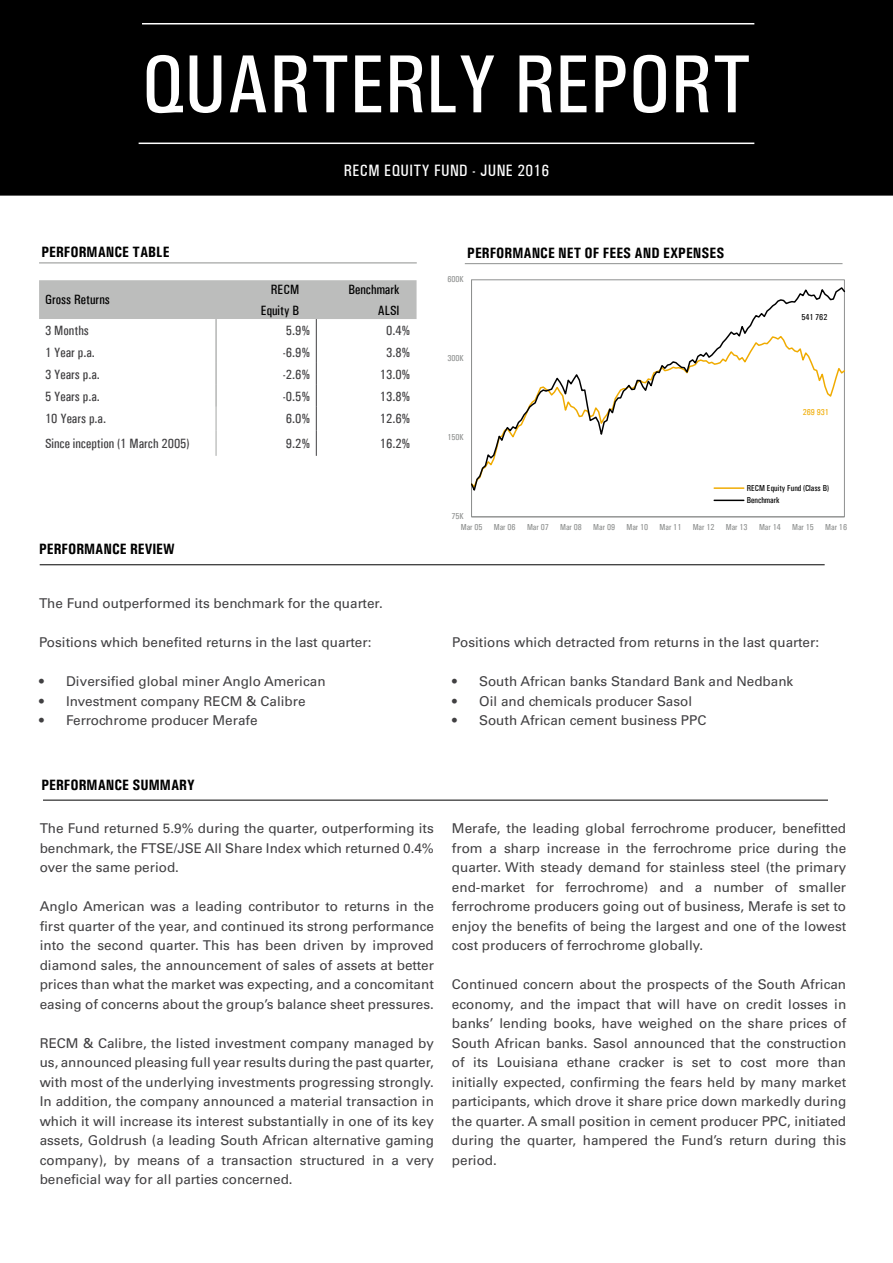
<style>
.page{position:relative;width:893px;height:1263px;background:#fff}
.page>*{position:absolute;margin:0;border:0;box-sizing:border-box;transform-origin:0 0}
.t1{font:500 condensed 82.5px "Univers";color:#fff}
.t2{font:500 condensed 16.5px "Univers";letter-spacing:.025em;color:#fff}
.t3{font:700 condensed 15px "Univers";color:#000}
.t4{font:13.5px/19.5px "Univers LT Std";color:#414042;text-align:justify}
.t5{font:500 condensed 13.5px "Univers";color:#414042}
.t6{font:500 condensed 13.5px/21px "Univers";color:#000;text-align:right}
.t7{font:500 condensed 8.7px "Univers";color:#8e908f}
.t8{font:500 condensed 8.7px/12.1px "Univers";color:#000}
.t9{font:500 condensed 8.7px "Univers";letter-spacing:.005em;color:#f0ab00}
</style>
<div class="page">
<div style="left:0;top:0;width:893px;height:196px;background:#000"></div>
<hr style="left:142px;top:23px;width:612px;height:1px;background:#fff">
<hr style="left:139px;top:143px;width:615px;height:1px;background:#fff">
<hr style="left:39px;top:263px;width:378px;height:1px;background:#8e908f">
<hr style="left:465px;top:263px;width:377px;height:1px;background:#8e908f">
<hr style="left:40px;top:564px;width:785px;height:1px;background:#000">
<hr style="left:43px;top:800px;width:785px;height:1px;background:#000">
<svg style="left:39px;top:280px;width:378px;height:176px"></svg>
<hr style="left:471px;top:280px;width:1px;height:237px;background:#8e908f">
<hr style="left:471px;top:517px;width:373px;height:1px;background:#8e908f">
<svg style="left:471px;top:286px;width:374px;height:208px"></svg>
<div style="left:709px;top:482px;width:125px;height:24px;background:#fff"></div>
<hr style="left:714px;top:487px;width:30px;height:2px;background:#f0ab00">
<hr style="left:714px;top:500px;width:30px;height:1px;background:#000">
<h1 class="t1" style="left:141px;top:36px;width:611px">QUARTERLY REPORT</h1>
<p class="t2" style="left:344px;top:160px;width:207px">RECM EQUITY FUND - JUNE 2016</p>
<p class="t3" style="left:42px;top:243px;width:130px">PERFORMANCE TABLE</p>
<p class="t3" style="left:467px;top:243px;width:259px">PERFORMANCE NET OF FEES AND EXPENSES</p>
<p class="t6" style="left:45px;top:289px;width:66px">Gross Returns</p>
<p class="t6" style="left:261px;top:279px;width:40px">RECM<br>Equity B</p>
<p class="t6" style="left:349px;top:279px;width:53px">Benchmark<br>ALSI</p>
<p class="t5" style="left:45px;top:322px;width:45px">3 Months</p>
<p class="t5" style="left:286px;top:322px;width:26px">5.9%</p>
<p class="t5" style="left:386px;top:322px;width:26px">0.4%</p>
<p class="t5" style="left:45px;top:344px;width:51px">1 Year p.a.</p>
<p class="t5" style="left:283px;top:344px;width:29px">-6.9%</p>
<p class="t5" style="left:386px;top:344px;width:26px">3.8%</p>
<p class="t5" style="left:45px;top:366px;width:56px">3 Years p.a.</p>
<p class="t5" style="left:283px;top:366px;width:29px">-2.6%</p>
<p class="t5" style="left:380px;top:366px;width:32px">13.0%</p>
<p class="t5" style="left:45px;top:388px;width:56px">5 Years p.a.</p>
<p class="t5" style="left:283px;top:388px;width:29px">-0.5%</p>
<p class="t5" style="left:380px;top:388px;width:32px">13.8%</p>
<p class="t5" style="left:45px;top:411px;width:62px">10 Years p.a.</p>
<p class="t5" style="left:286px;top:411px;width:26px">6.0%</p>
<p class="t5" style="left:380px;top:411px;width:32px">12.6%</p>
<p class="t5" style="left:45px;top:435px;width:146px">Since inception (1 March 2005)</p>
<p class="t5" style="left:286px;top:435px;width:26px">9.2%</p>
<p class="t5" style="left:380px;top:435px;width:32px">16.2%</p>
<p class="t7" style="left:447px;top:274px;width:18px">600K</p>
<p class="t7" style="left:447px;top:353px;width:18px">300K</p>
<p class="t7" style="left:447px;top:432px;width:18px">150K</p>
<p class="t7" style="left:451px;top:511px;width:14px">75K</p>
<p class="t8" style="left:801px;top:311px;width:28px">541 762</p>
<p class="t9" style="left:803px;top:406px;width:28px">269 931</p>
<p class="t8" style="left:747px;top:482px;width:84px">RECM Equity Fund (Class B)<br>Benchmark</p>
<p class="t3" style="left:39px;top:540px;width:137px">PERFORMANCE REVIEW</p>
<p class="t4" style="left:39px;top:594px;width:345px">The Fund outperformed its benchmark for the quarter.</p>
<p class="t4" style="left:39px;top:633px;width:334px">Positions which benefited returns in the last quarter:</p>
<p class="t4" style="left:39px;top:672px;width:288px">• Diversified global miner Anglo American</p>
<p class="t4" style="left:39px;top:691px;width:268px">• Investment company RECM &amp; Calibre</p>
<p class="t4" style="left:39px;top:711px;width:220px">• Ferrochrome producer Merafe</p>
<p class="t7" style="left:461px;top:522px;width:23px">Mar 05</p>
<p class="t7" style="left:494px;top:522px;width:23px">Mar 06</p>
<p class="t7" style="left:527px;top:522px;width:23px">Mar 07</p>
<p class="t7" style="left:560px;top:522px;width:23px">Mar 08</p>
<p class="t7" style="left:593px;top:522px;width:23px">Mar 09</p>
<p class="t7" style="left:626px;top:522px;width:23px">Mar 10</p>
<p class="t7" style="left:660px;top:522px;width:23px">Mar 11</p>
<p class="t7" style="left:693px;top:522px;width:23px">Mar 12</p>
<p class="t7" style="left:726px;top:522px;width:23px">Mar 13</p>
<p class="t7" style="left:759px;top:522px;width:23px">Mar 14</p>
<p class="t7" style="left:792px;top:522px;width:23px">Mar 15</p>
<p class="t7" style="left:825px;top:522px;width:23px">Mar 16</p>
<p class="t4" style="left:452px;top:633px;width:368px">Positions which detracted from returns in the last quarter:</p>
<p class="t4" style="left:452px;top:672px;width:343px">• South African banks Standard Bank and Nedbank</p>
<p class="t4" style="left:452px;top:691px;width:241px">• Oil and chemicals producer Sasol</p>
<p class="t4" style="left:452px;top:711px;width:256px">• South African cement business PPC</p>
<p class="t3" style="left:42px;top:776px;width:155px">PERFORMANCE SUMMARY</p>
<p class="t4" style="left:40px;top:819px;width:396px">The Fund returned 5.9% during the quarter, outperforming its benchmark, the FTSE/JSE All Share Index which returned 0.4% over the same period.</p>
<p class="t4" style="left:40px;top:897px;width:396px">Anglo American was a leading contributor to returns in the first quarter of the year, and continued its strong performance into the second quarter. This has been driven by improved diamond sales, the announcement of sales of assets at better prices than what the market was expecting, and a concomitant easing of concerns about the group’s balance sheet pressures.</p>
<p class="t4" style="left:40px;top:1033px;width:396px">RECM &amp; Calibre, the listed investment company managed by us, announced pleasing full year results during the past quarter, with most of the underlying investments progressing strongly.<br>In addition, the company announced a material transaction in which it will increase its interest substantially in one of its key assets, Goldrush (a leading South African alternative gaming company), by means of a transaction structured in a very beneficial way for all parties concerned.</p>
<p class="t4" style="left:452px;top:818px;width:396px">Merafe, the leading global ferrochrome producer, benefitted from a sharp increase in the ferrochrome price during the quarter. With steady demand for stainless steel (the primary end-market for ferrochrome) and a number of smaller ferrochrome producers going out of business, Merafe is set to enjoy the benefits of being the largest and one of the lowest cost producers of ferrochrome globally.</p>
<p class="t4" style="left:452px;top:974px;width:396px">Continued concern about the prospects of the South African economy, and the impact that will have on credit losses in banks’ lending books, have weighed on the share prices of South African banks. Sasol announced that the construction of its Louisiana ethane cracker is set to cost more than initially expected, confirming the fears held by many market participants, which drove it share price down markedly during the quarter. A small position in cement producer PPC, initiated during the quarter, hampered the Fund’s return during this period.</p>
</div>
